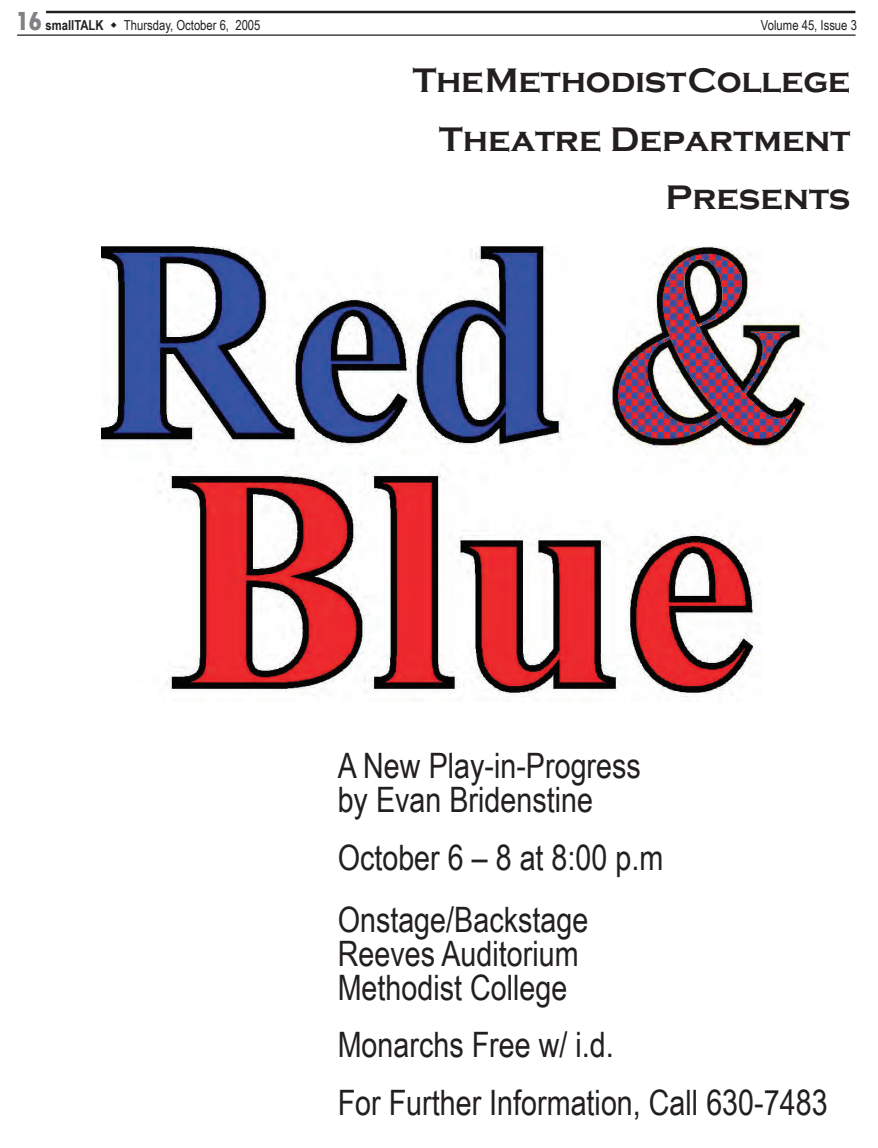
<style>
.page{position:relative;width:878px;height:1148px;background:#fff}
.page>*{position:absolute;margin:0;border:0;box-sizing:border-box;transform-origin:0 0}
.t1{font:35px/33.8px "Arial Narrow";color:#231f20}
.t2{font:700 35px/58.8px "Copperplate Gothic";color:#231f20;text-align:right}
.t3{font:13.75px "Arial Narrow";color:#231f20}
.t4{font:700 13.75px "Arial Narrow";color:#231f20}
.s1{font-family:"Tw Cen";font-weight:800;font-stretch:condensed;font-size:27.5px;color:#808285}
</style>
<div class="page">
<hr style="left:17px;top:34px;width:838px;height:2px;background:#231f20">
<hr style="left:46px;top:11px;width:809px;height:2px;background:#231f20">
<img style="left:101px;top:246px;width:713px;height:455px">
<p class="t4" style="left:16px;top:15px;width:89px"><span class="s1">16</span> smallTALK</p>
<p class="t3" style="left:124px;top:15px;width:138px">Thursday, October 6, 2005</p>
<p class="t3" style="left:761px;top:15px;width:97px">Volume 45, Issue 3</p>
<p class="t2" style="left:412px;top:51px;width:439px">The Methodist College<br>Theatre Department<br>Presents</p>
<p class="t1" style="left:338px;top:747px;width:305px">A New Play-in-Progress by Evan Bridenstine</p>
<p class="t1" style="left:338px;top:824px;width:327px;line-height:62.5px">October 6 – 8 at 8:00 p.m<br>Onstage/Backstage</p>
<p class="t1" style="left:338px;top:935px;width:242px">Reeves Auditorium<br>Methodist College</p>
<p class="t1" style="left:338px;top:1014px;width:491px;line-height:57.5px">Monarchs Free w/ i.d.<br>For Further Information, Call 630-7483</p>
</div>
